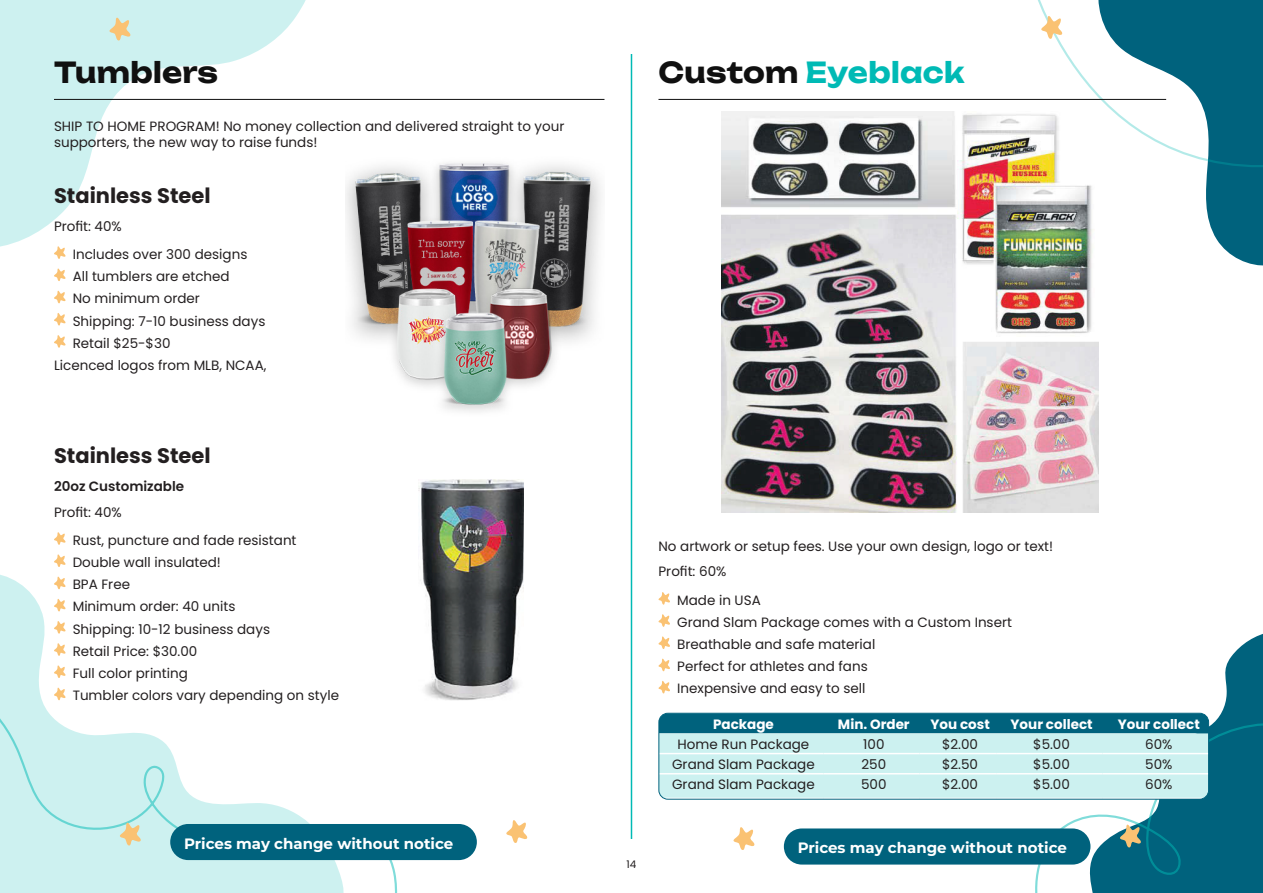
<style>
.page{position:relative;width:1263px;height:893px;background:#fff}
.page>*{position:absolute;margin:0;border:0;box-sizing:border-box;transform-origin:0 0}
.t1{font:700 28.65px "Unbounded";letter-spacing:.01em;color:#00bab5;scale:.96 1}
.t2{font:700 28.65px "Unbounded";letter-spacing:.01em;color:#101010;scale:.96 1}
.t3{font:700 21px "Poppins";color:#231f20}
.t4{font:700 15px "Montserrat";color:#fff}
.t5{font:13.5px/16.2px "Poppins";color:#231f20}
.t6{font:700 13.5px "Poppins";color:#fff}
.t7{font:600 13.5px "Poppins";color:#231f20}
.t8{font:10.5px "Poppins";color:#231f20}
.s1{color:#101010}
</style>
<div class="page">
<svg style="left:0;top:575px;width:60px;height:102px;fill:#cdf1f0"></svg>
<svg style="left:1225px;top:634px;width:38px;height:43px;fill:#00627d"></svg>
<hr style="left:631px;top:54px;width:1px;height:785px;background:#00bab5">
<svg style="left:0;top:677px;width:1263px;height:216px"></svg>
<svg style="left:0;top:0;width:317px;height:247px"></svg>
<svg style="left:109px;top:17px;width:22px;height:24px"></svg>
<svg style="left:1025px;top:0;width:238px;height:266px"></svg>
<svg style="left:54px;top:246px;width:12px;height:13px"></svg>
<svg style="left:54px;top:268px;width:12px;height:13px"></svg>
<svg style="left:54px;top:290px;width:12px;height:13px"></svg>
<svg style="left:54px;top:313px;width:12px;height:13px"></svg>
<svg style="left:54px;top:335px;width:12px;height:13px"></svg>
<svg style="left:54px;top:532px;width:12px;height:13px"></svg>
<svg style="left:54px;top:554px;width:12px;height:13px"></svg>
<svg style="left:54px;top:576px;width:12px;height:13px"></svg>
<svg style="left:54px;top:598px;width:12px;height:13px"></svg>
<svg style="left:54px;top:621px;width:12px;height:13px"></svg>
<svg style="left:54px;top:643px;width:12px;height:13px"></svg>
<svg style="left:54px;top:665px;width:12px;height:13px"></svg>
<svg style="left:54px;top:687px;width:12px;height:13px"></svg>
<hr style="left:54px;top:99px;width:550px;height:1px;background:#101010">
<svg style="left:658px;top:592px;width:12px;height:13px"></svg>
<svg style="left:658px;top:614px;width:12px;height:13px"></svg>
<svg style="left:658px;top:636px;width:12px;height:13px"></svg>
<svg style="left:658px;top:658px;width:12px;height:13px"></svg>
<svg style="left:658px;top:680px;width:12px;height:13px"></svg>
<hr style="left:658px;top:99px;width:508px;height:1px;background:#101010">
<svg style="left:659px;top:713px;width:549px;height:85px;background:#9fd1d6"></svg>
<hr style="left:659px;top:753px;width:164px;height:1px;background:#fff">
<hr style="left:824px;top:753px;width:96px;height:1px;background:#fff">
<hr style="left:920px;top:753px;width:76px;height:1px;background:#fff">
<hr style="left:996px;top:753px;width:106px;height:1px;background:#fff">
<hr style="left:1102px;top:753px;width:106px;height:1px;background:#fff">
<hr style="left:659px;top:773px;width:164px;height:1px;background:#fff">
<hr style="left:824px;top:773px;width:96px;height:1px;background:#fff">
<hr style="left:920px;top:773px;width:76px;height:1px;background:#fff">
<hr style="left:996px;top:773px;width:106px;height:1px;background:#fff">
<hr style="left:1102px;top:773px;width:106px;height:1px;background:#fff">
<hr style="left:659px;top:798px;width:164px;height:1px;background:#fff">
<hr style="left:1102px;top:798px;width:106px;height:1px;background:#fff">
<div style="left:658px;top:713px;width:551px;height:87px;border:1px solid #00627d;border-radius:9px"></div>
<div style="left:784px;top:828px;width:306px;height:37px;background:#00627d;border-radius:18px"></div>
<svg style="left:1119px;top:824px;width:22px;height:23px"></svg>
<svg style="left:733px;top:826px;width:22px;height:24px"></svg>
<div style="left:170px;top:824px;width:307px;height:36px;background:#00627d;border-radius:18px"></div>
<svg style="left:506px;top:819px;width:22px;height:24px"></svg>
<svg style="left:119px;top:822px;width:22px;height:24px"></svg>
<img style="left:345px;top:162px;width:256px;height:250px">
<img style="left:419px;top:480px;width:104px;height:220px">
<img style="left:722px;top:112px;width:376px;height:401px">
<p class="t2" style="left:54px;top:47px;width:173px">Tumblers</p>
<p class="t5" style="left:54px;top:118px;width:512px">SHIP TO HOME PROGRAM! No money collection and delivered straight to your supporters, the new way to raise funds!</p>
<p class="t3" style="left:54px;top:183px;width:158px">Stainless Steel</p>
<p class="t5" style="left:54px;top:218px;width:69px">Profit: 40%</p>
<p class="t5" style="left:73px;top:246px;width:176px">Includes over 300 designs</p>
<p class="t5" style="left:73px;top:268px;width:159px">All tumblers are etched</p>
<p class="t5" style="left:73px;top:291px;width:129px">No minimum order</p>
<p class="t5" style="left:73px;top:313px;width:194px">Shipping: 7-10 business days</p>
<p class="t5" style="left:73px;top:335px;width:99px">Retail $25-$30</p>
<p class="t5" style="left:54px;top:357px;width:214px">Licenced logos from MLB, NCAA,</p>
<p class="t3" style="left:54px;top:444px;width:158px">Stainless Steel</p>
<p class="t7" style="left:54px;top:479px;width:132px">20oz Customizable</p>
<p class="t5" style="left:54px;top:504px;width:69px">Profit: 40%</p>
<p class="t5" style="left:73px;top:532px;width:225px">Rust, puncture and fade resistant</p>
<p class="t5" style="left:73px;top:554px;width:150px">Double wall insulated!</p>
<p class="t5" style="left:73px;top:576px;width:59px">BPA Free</p>
<p class="t5" style="left:73px;top:599px;width:164px">Minimum order: 40 units</p>
<p class="t5" style="left:73px;top:621px;width:199px">Shipping: 10-12 business days</p>
<p class="t5" style="left:73px;top:643px;width:126px">Retail Price: $30.00</p>
<p class="t5" style="left:73px;top:665px;width:117px">Full color printing</p>
<p class="t5" style="left:73px;top:687px;width:268px">Tumbler colors vary depending on style</p>
<p class="t1" style="left:658px;top:47px;width:320px"><span class="s1">Custom</span> Eyeblack</p>
<p class="t5" style="left:658px;top:538px;width:396px">No artwork or setup fees. Use your own design, logo or text!</p>
<p class="t5" style="left:658px;top:564px;width:69px">Profit: 60%</p>
<p class="t5" style="left:677px;top:592px;width:85px">Made in USA</p>
<p class="t5" style="left:677px;top:614px;width:336px">Grand Slam Package comes with a Custom Insert</p>
<p class="t5" style="left:677px;top:636px;width:200px">Breathable and safe material</p>
<p class="t5" style="left:677px;top:658px;width:192px">Perfect for athletes and fans</p>
<p class="t5" style="left:677px;top:681px;width:190px">Inexpensive and easy to sell</p>
<p class="t6" style="left:713px;top:716px;width:62px">Package</p>
<p class="t6" style="left:838px;top:716px;width:73px">Min. Order</p>
<p class="t6" style="left:930px;top:716px;width:61px">You cost</p>
<p class="t6" style="left:1010px;top:716px;width:84px">Your collect</p>
<p class="t6" style="left:1118px;top:716px;width:84px">Your collect</p>
<p class="t5" style="left:678px;top:736px;width:133px">Home Run Package</p>
<p class="t5" style="left:863px;top:736px;width:23px">100</p>
<p class="t5" style="left:942px;top:736px;width:37px">$2.00</p>
<p class="t5" style="left:1033px;top:736px;width:38px">$5.00</p>
<p class="t5" style="left:1145px;top:736px;width:29px">60%</p>
<p class="t5" style="left:672px;top:756px;width:144px">Grand Slam Package</p>
<p class="t5" style="left:861px;top:756px;width:26px">250</p>
<p class="t5" style="left:942px;top:756px;width:37px">$2.50</p>
<p class="t5" style="left:1033px;top:756px;width:38px">$5.00</p>
<p class="t5" style="left:1145px;top:756px;width:29px">50%</p>
<p class="t5" style="left:672px;top:777px;width:144px">Grand Slam Package</p>
<p class="t5" style="left:861px;top:777px;width:27px">500</p>
<p class="t5" style="left:942px;top:777px;width:37px">$2.00</p>
<p class="t5" style="left:1033px;top:777px;width:38px">$5.00</p>
<p class="t5" style="left:1145px;top:777px;width:29px">60%</p>
<p class="t4" style="left:184px;top:833px;width:271px">Prices may change without notice</p>
<p class="t4" style="left:798px;top:838px;width:271px">Prices may change without notice</p>
<p class="t8" style="left:626px;top:858px;width:11px">14</p>
</div>
